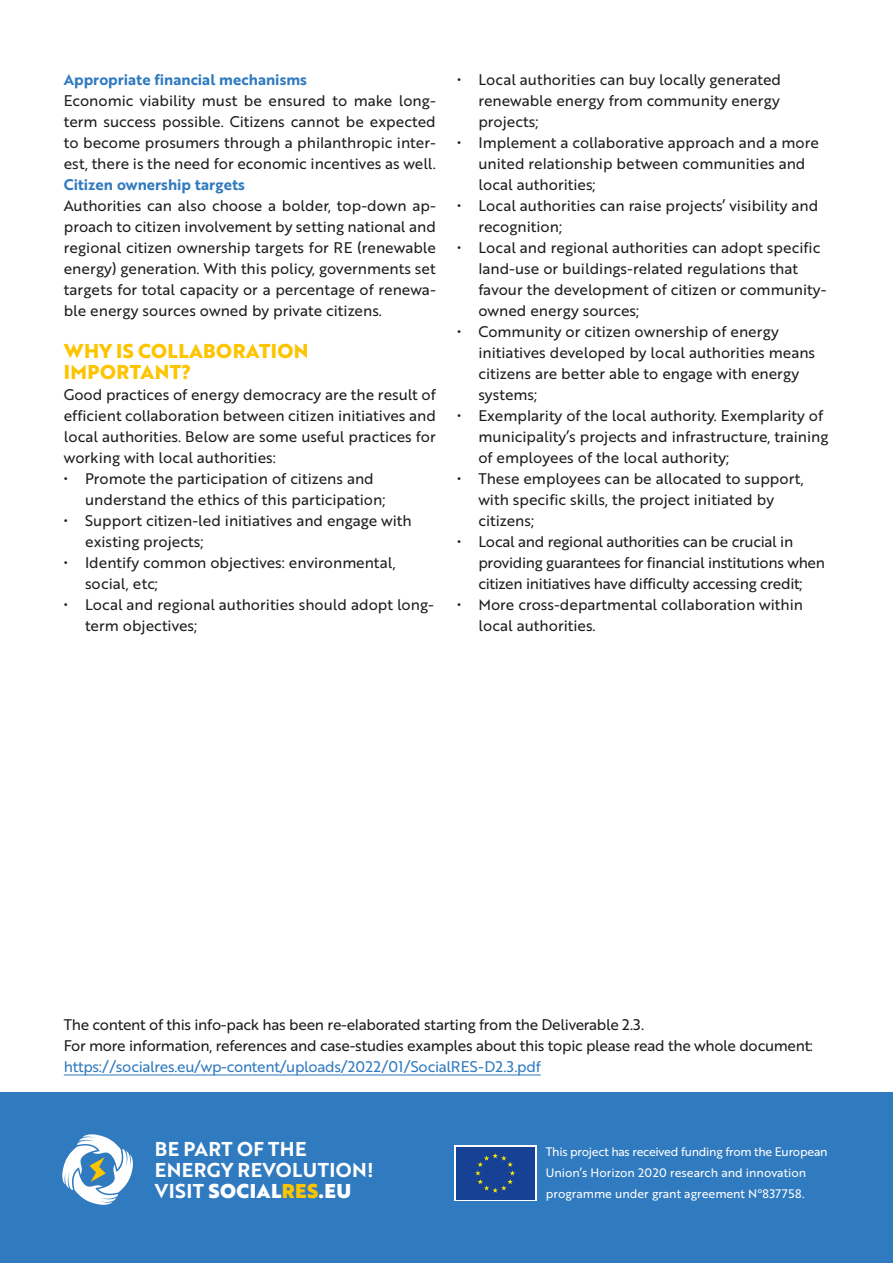
<style>
.page{position:relative;width:893px;height:1263px;background:#fff}
.page>*{position:absolute;margin:0;border:0;box-sizing:border-box;transform-origin:0 0}
.t1{font:700 19.5px/21px "Brother 1816 Extra";letter-spacing:.02em;color:#fdc400}
.t2{font:19.5px/21px "Brother 1816 Bold";letter-spacing:.02em;color:#fff}
.t3{font:19.5px "Brother 1816 Black";letter-spacing:.02em;color:#fff}
.t4{font:15px/21px "Brother 1816 Regular";color:#1d1d1b}
.t5{font:15px/21px "Brother 1816 Regular";letter-spacing:-.02em;color:#1d1d1b}
.t6{font:15px "Brother 1816 Regular";letter-spacing:-.02em;color:#307abf}
.t7{font:15px "Brother 1816 Bold";color:#307abf}
.t8{font:12px/21px "Brother 1816 Regular";color:#fff}
.s1{font-family:"Brother 1816 Bold"}
.s2{color:#fdc400}
</style>
<div class="page">
<div style="left:0;top:1093px;width:893px;height:170px;background:#307abf"></div>
<div style="left:454px;top:1145px;width:82px;height:56px;background:linear-gradient(to right,#164194,#164194)"></div>
<div style="left:456px;top:1147px;width:79px;height:52px;background:#164194"></div>
<svg style="left:475px;top:1153px;width:40px;height:40px"></svg>
<hr style="left:64px;top:1075px;width:477px;height:1px;background:#307abf">
<svg style="left:62px;top:1134px;width:71px;height:71px"></svg>
<p class="t7" style="left:64px;top:68px;width:245px">Appropriate financial mechanisms</p>
<p class="t4" style="left:64px;top:89px;width:374px;text-align:justify">Economic viability must be ensured to make long&shy;term success possible. Citizens cannot be expected to become prosumers through a philanthropic inter&shy;est, there is the need for economic incentives as well.</p>
<p class="t7" style="left:64px;top:173px;width:183px">Citizen ownership targets</p>
<p class="t4" style="left:64px;top:194px;width:374px;text-align:justify">Authorities can also choose a bolder, top-down ap&shy;proach to citizen involvement by setting national and regional citizen ownership targets for RE (renewable energy) generation. With this policy, governments set targets for total capacity or a percentage of renewa&shy;ble energy sources owned by private citizens.</p>
<h1 class="t1" style="left:64px;top:340px;width:246px">WHY IS COLLABORATION<br>IMPORTANT?</h1>
<p class="t4" style="left:64px;top:383px;width:374px;text-align:justify">Good practices of energy democracy are the result of efficient collaboration between citizen initiatives and local authorities. Below are some useful practices for working with local authorities:</p>
<p class="t4" style="left:85px;top:467px;width:302px;text-indent:-21px">• Promote the participation of citizens and understand the ethics of this participation;</p>
<p class="t4" style="left:85px;top:509px;width:328px;text-indent:-21px">• Support citizen-led initiatives and engage with existing projects;</p>
<p class="t4" style="left:85px;top:551px;width:312px;text-indent:-21px">• Identify common objectives: environmental, social, etc;</p>
<p class="t4" style="left:85px;top:593px;width:351px;text-indent:-21px">• Local and regional authorities should adopt long&shy;term objectives;</p>
<p class="t4" style="left:478px;top:68px;width:304px;text-align:justify;text-indent:-21px">• Local authorities can buy locally generated renewable energy from community energy projects;</p>
<p class="t4" style="left:478px;top:131px;width:342px;text-indent:-21px">• Implement a collaborative approach and a more united relationship between communities and local authorities;</p>
<p class="t4" style="left:478px;top:194px;width:341px;text-indent:-21px">• Local authorities can raise projects’ visibility and recognition;</p>
<p class="t4" style="left:478px;top:236px;width:350px;text-indent:-21px">• Local and regional authorities can adopt specific land-use or buildings-related regulations that favour the development of citizen or community&shy;owned energy sources;</p>
<p class="t4" style="left:478px;top:320px;width:338px;text-indent:-21px">• Community or citizen ownership of energy initiatives developed by local authorities means citizens are better able to engage with energy systems;</p>
<p class="t4" style="left:478px;top:404px;width:352px;text-indent:-21px">• Exemplarity of the local authority. Exemplarity of municipality’s projects and infrastructure, training of employees of the local authority;</p>
<p class="t4" style="left:478px;top:467px;width:327px;text-indent:-21px">• These employees can be allocated to support, with specific skills, the project initiated by citizens;</p>
<p class="t5" style="left:478px;top:530px;width:348px;text-indent:-21px">• Local and regional authorities can be crucial in providing guarantees for financial institutions when citizen initiatives have difficulty accessing credit;</p>
<p class="t4" style="left:478px;top:593px;width:326px;text-indent:-21px">• More cross-departmental collaboration within local authorities.</p>
<p class="t5" style="left:64px;top:1013px;width:751px">The content of this info-pack has been re-elaborated starting from the Deliverable 2.3.<br>For more information, references and case-studies examples about this topic please read the whole document:</p>
<p class="t6" style="left:64px;top:1055px;width:479px">https://socialres.eu/wp-content/uploads/2022/01/SocialRES-D2.3.pdf</p>
<h1 class="t2" style="left:155px;top:1138px;width:220px">BE PART OF THE<br>ENERGY REVOLUTION!</h1>
<h1 class="t3" style="left:155px;top:1176px;width:198px"><span class="s1">VISIT</span> SOCIAL<span class="s2">RES</span>.EU</h1>
<p class="t8" style="left:546px;top:1140px;width:283px">This project has received funding from the European<br>Union’s Horizon 2020 research and innovation programme under grant agreement N°837758.</p>
</div>
